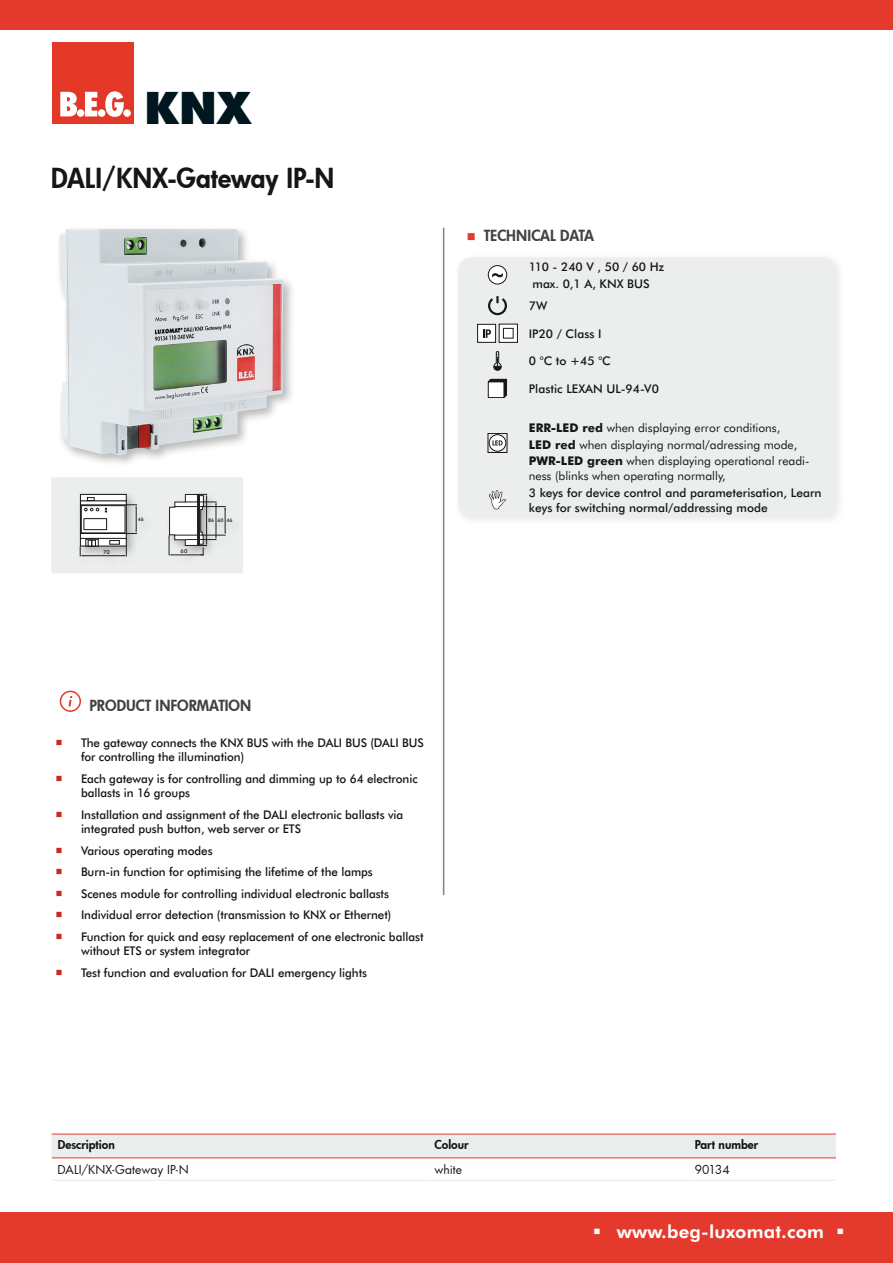
<style>
.page{position:relative;width:893px;height:1263px;background:#fff}
.page>*{position:absolute;margin:0;border:0;box-sizing:border-box;transform-origin:0 0}
.t1{font:800 42.6px "Futura";color:#00171f}
.t2{font:800 27px "Futura";color:#151616}
.t3{font:800 18px "Futura BT";letter-spacing:.01em;color:#fff}
.t4{font:800 15px "Futura";color:#414140}
.t5{font:500 12px/14.4px "Futura BT";letter-spacing:-.005em;color:#151616}
.t6{font:12px/16.5px "Futura BT";color:#151616}
.t7{font:12px "Futura";color:#151616}
.t8{font:800 12px "Futura";color:#151616}
.t9{font:500 5.55px "Futura BT";color:#151616}
.t10{font:500 5.1px "Futura BT";color:#151616}
.s1{color:#e4392d}
.s2{font-weight:700}
.s3{font-weight:400}
.s4{font-family:"Minion Pro";font-weight:400;font-size:18px;color:#cb2b1e}
</style>
<div class="page">
<div style="left:0;top:1212px;width:893px;height:51px;background:#e4392d"></div>
<div style="left:0;top:0;width:893px;height:30px;background:#e4392d"></div>
<div style="left:452px;top:251px;width:394px;height:276px;background:#fafafa"></div>
<div style="left:458px;top:258px;width:378px;height:259px;background:#eceded;border-radius:13px"></div>
<div style="left:488px;top:266px;width:19px;height:18px;background:#fff;border-radius:50%"></div>
<div style="left:488px;top:265px;width:19px;height:19px;border:1px solid #171818;border-radius:50%"></div>
<svg style="left:492px;top:273px;width:11px;height:5px"></svg>
<svg style="left:488px;top:296px;width:19px;height:19px"></svg>
<div style="left:478px;top:324px;width:18px;height:18px;background:#fff"></div>
<div style="left:477px;top:324px;width:19px;height:19px;border:1px solid #171818"></div>
<svg style="left:483px;top:329px;width:8px;height:9px"></svg>
<svg style="left:501px;top:326px;width:15px;height:15px"></svg>
<div style="left:499px;top:324px;width:19px;height:19px;border:1px solid #171818"></div>
<div style="left:503px;top:328px;width:10px;height:10px;background:#fff"></div>
<div style="left:503px;top:328px;width:10px;height:10px;border:1px solid #171818"></div>
<svg style="left:494px;top:351px;width:7px;height:19px"></svg>
<svg style="left:488px;top:379px;width:19px;height:19px"></svg>
<div style="left:488px;top:382px;width:16px;height:16px;background:#fff"></div>
<div style="left:488px;top:382px;width:16px;height:16px;border:1px solid #171818"></div>
<svg style="left:489px;top:435px;width:17px;height:16px"></svg>
<div style="left:489px;top:434px;width:17px;height:17px;border:1px solid #171818;border-radius:50%"></div>
<svg style="left:492px;top:440px;width:11px;height:5px"></svg>
<div style="left:488px;top:433px;width:19px;height:19px;border:1px solid #171818"></div>
<svg style="left:489px;top:490px;width:17px;height:19px"></svg>
<div style="left:56px;top:225px;width:240px;height:242px;background:#151616;opacity:.3"></div>
<img style="left:59px;top:229px;width:225px;height:226px">
<svg style="left:51px;top:477px;width:192px;height:96px"></svg>
<div style="left:60px;top:691px;width:21px;height:21px;border:2px solid #e4392d;border-radius:50%"></div>
<svg style="left:69px;top:696px;width:3px;height:11px"></svg>
<div style="left:52px;top:1135px;width:784px;height:24px;background:#eceded"></div>
<hr style="left:52px;top:1134px;width:377px;height:1px;background:#e4392d">
<hr style="left:429px;top:1134px;width:260px;height:1px;background:#e4392d">
<hr style="left:689px;top:1134px;width:147px;height:1px;background:#e4392d">
<hr style="left:52px;top:1157px;width:377px;height:1px;background:#e4392d">
<hr style="left:429px;top:1157px;width:260px;height:1px;background:#e4392d">
<hr style="left:689px;top:1157px;width:147px;height:1px;background:#e4392d">
<hr style="left:52px;top:1180px;width:377px;height:1px;background:#e6e7e7">
<hr style="left:429px;top:1180px;width:260px;height:1px;background:#e6e7e7">
<hr style="left:689px;top:1180px;width:147px;height:1px;background:#e6e7e7">
<hr style="left:443px;top:228px;width:1px;height:667px;background:#818281">
<div style="left:52px;top:43px;width:82px;height:81px;background:#e33728"></div>
<svg style="left:60px;top:92px;width:17px;height:24px"></svg>
<div style="left:77px;top:109px;width:7px;height:8px;background:#fff;border-radius:50%"></div>
<svg style="left:85px;top:92px;width:12px;height:24px"></svg>
<div style="left:98px;top:109px;width:7px;height:8px;background:#fff;border-radius:50%"></div>
<svg style="left:105px;top:91px;width:19px;height:26px"></svg>
<div style="left:123px;top:109px;width:8px;height:8px;background:#fff;border-radius:50%"></div>
<p class="t1" style="left:144px;top:82px;width:109px">KNX</p>
<p class="t2" style="left:51px;top:160px;width:285px">DALI/KNX-Gateway IP-N</p>
<p class="t9" style="left:103px;top:549px;width:8px">70</p>
<p class="t10" style="left:138px;top:516px;width:8px">46</p>
<p class="t9" style="left:181px;top:548px;width:8px">60</p>
<p class="t10" style="left:208px;top:517px;width:26px">86 60 46</p>
<p class="t4" style="left:467px;top:225px;width:129px"><span class="s1">■</span> TECHNICAL DATA</p>
<p class="t5" style="left:532px;top:258px;width:133px;line-height:16.5px;text-indent:-4px">110 - 240 V , 50 / 60 Hz max. 0,1 A, KNX BUS</p>
<p class="t5" style="left:529px;top:299px;width:20px">7W</p>
<p class="t5" style="left:529px;top:326px;width:74px">IP20 / Class I</p>
<p class="t5" style="left:529px;top:354px;width:84px">0 °C to +45 °C</p>
<p class="t5" style="left:529px;top:381px;width:132px">Plastic LEXAN UL-94-V0</p>
<p class="t6" style="left:529px;top:419px;width:282px"><span class="s2">ERR-LED red</span> when displaying error conditions,<br><span class="s2">LED red</span> when displaying normal/adressing mode,<br><span class="s2">PWR-LED green</span> when displaying operational readi-</p>
<p class="t5" style="left:529px;top:466px;width:294px;line-height:17.7px"><span class="s3">ness (blinks when operating normally,<br></span>3 keys for device control and parameterisation, Learn</p>
<p class="t5" style="left:529px;top:500px;width:240px">keys for switching normal/addressing mode</p>
<p class="t4" style="left:89px;top:695px;width:163px">PRODUCT INFORMATION</p>
<p class="t5" style="left:81px;top:735px;width:344px;text-indent:-26px"><span class="s4">■</span> The gateway connects the KNX BUS with the DALI BUS (DALI BUS for controlling the illumination)</p>
<p class="t5" style="left:81px;top:771px;width:338px;text-indent:-26px"><span class="s4">■</span> Each gateway is for controlling and dimming up to 64 electronic ballasts in 16 groups</p>
<p class="t5" style="left:81px;top:807px;width:324px;text-indent:-26px"><span class="s4">■</span> Installation and assignment of the DALI electronic ballasts via integrated push button, web server or ETS</p>
<p class="t5" style="left:55px;top:843px;width:159px"><span class="s4">■</span> Various operating modes</p>
<p class="t5" style="left:55px;top:864px;width:319px"><span class="s4">■</span> Burn-in function for optimising the lifetime of the lamps</p>
<p class="t5" style="left:55px;top:886px;width:335px"><span class="s4">■</span> Scenes module for controlling individual electronic ballasts</p>
<p class="t5" style="left:55px;top:908px;width:337px"><span class="s4">■</span> Individual error detection (transmission to KNX or Ethernet)</p>
<p class="t5" style="left:81px;top:929px;width:344px;text-indent:-26px"><span class="s4">■</span> Function for quick and easy replacement of one electronic ballast without ETS or system integrator</p>
<p class="t5" style="left:55px;top:965px;width:313px"><span class="s4">■</span> Test function and evaluation for DALI emergency lights</p>
<p class="t8" style="left:58px;top:1137px;width:59px">Description</p>
<p class="t8" style="left:435px;top:1137px;width:36px">Colour</p>
<p class="t8" style="left:695px;top:1137px;width:65px">Part number</p>
<p class="t7" style="left:58px;top:1161px;width:133px">DALI/KNX-Gateway IP-N</p>
<p class="t7" style="left:435px;top:1161px;width:29px">white</p>
<p class="t7" style="left:695px;top:1161px;width:37px">90134</p>
<h3 class="t3" style="left:593px;top:1221px;width:253px">▪ www.beg-luxomat.com ▪</h3>
</div>
